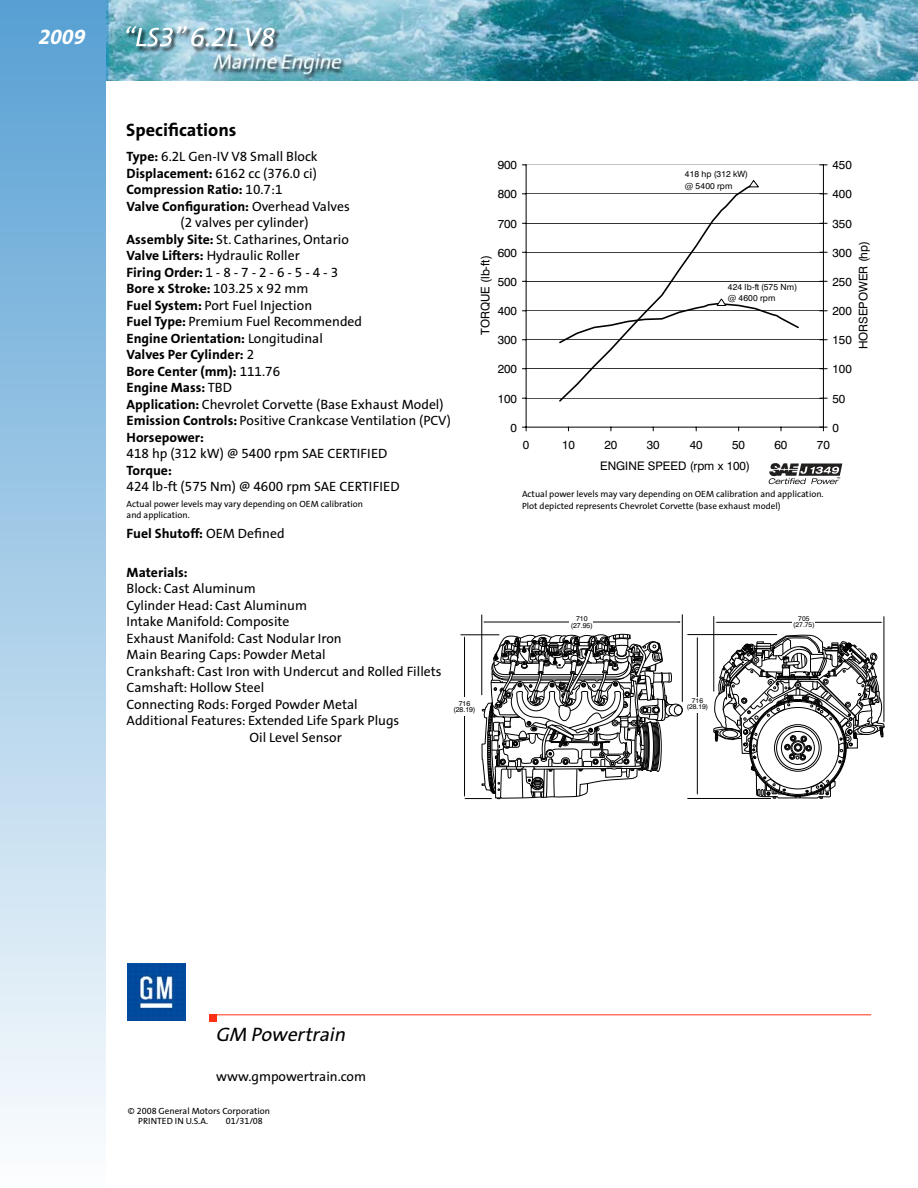
<style>
.page{position:relative;width:918px;height:1188px;background:#fff}
.page>*{position:absolute;margin:0;border:0;box-sizing:border-box;transform-origin:0 0}
.t1{font:italic 700 21px "GM Sans";color:#fff}
.t2{font:italic 19.5px "GM Sans";color:#000}
.t3{font:700 18px "GM Sans";color:#000}
.t4{font:13.5px "GM Sans";color:#000}
.t5{font:700 13.5px "GM Sans";color:#000}
.t6{font:11.85px "Swiss 721 BT";color:#000}
.t7{font:9px/10.8px "GM Sans";color:#000}
.t8{font:8.55px/11.2px "Swiss 721 BT";letter-spacing:.01em;color:#000}
.t9{font:7.05px/6.8px "Swiss 721 BT";color:#000;text-align:center}
.t10{font:6.9px/6.4px "Swiss 721 BT";color:#000;text-align:center}
.s1{font-weight:700}
.s2{font-weight:400}
</style>
<div class="page">
<img style="left:106px;top:0;width:812px;height:81px">
<div style="left:126px;top:26px;width:161px;height:33px;background:#000;opacity:.75"></div>
<svg style="left:126px;top:26px;width:149px;height:20px"></svg>
<hr style="left:526px;top:398px;width:297px;height:1px;background:#000">
<hr style="left:526px;top:369px;width:297px;height:1px;background:#000">
<hr style="left:526px;top:340px;width:297px;height:1px;background:#000">
<hr style="left:526px;top:311px;width:297px;height:1px;background:#000">
<hr style="left:526px;top:281px;width:297px;height:1px;background:#000">
<hr style="left:526px;top:252px;width:297px;height:1px;background:#000">
<hr style="left:526px;top:223px;width:297px;height:1px;background:#000">
<hr style="left:526px;top:194px;width:297px;height:1px;background:#000">
<div style="left:526px;top:165px;width:298px;height:262px;border:1px solid #fff"></div>
<hr style="left:526px;top:165px;width:1px;height:262px;background:#000">
<hr style="left:526px;top:427px;width:297px;height:1px;background:#000">
<hr style="left:823px;top:165px;width:1px;height:262px;background:#000">
<svg style="left:820px;top:427px;width:7px;height:4px"></svg>
<svg style="left:558px;top:186px;width:200px;height:216px"></svg>
<svg style="left:748px;top:180px;width:11px;height:7px"></svg>
<svg style="left:558px;top:298px;width:242px;height:47px"></svg>
<svg style="left:769px;top:463px;width:73px;height:21px"></svg>
<div style="left:0;top:0;width:106px;height:1188px;background:linear-gradient(to bottom,#57a0d3,#fcfefe)"></div>
<img style="left:128px;top:964px;width:58px;height:57px">
<div style="left:209px;top:1014px;width:8px;height:8px;background:#ff3016"></div>
<hr style="left:210px;top:1014px;width:661px;height:1px;background:#ff3016">
<hr style="left:485px;top:622px;width:194px;height:1px;background:#000">
<div style="left:570px;top:615px;width:23px;height:16px;background:#fff"></div>
<div style="left:674px;top:705px;width:8px;height:10px;border:1px solid #000;border-radius:50%"></div>
<div style="left:669px;top:704px;width:13px;height:12px;border:1px solid #000;border-radius:50%"></div>
<hr style="left:482px;top:615px;width:1px;height:80px;background:#000">
<hr style="left:682px;top:614px;width:1px;height:88px;background:#000">
<hr style="left:461px;top:635px;width:38px;height:1px;background:#000">
<svg style="left:464px;top:633px;width:210px;height:166px"></svg>
<svg style="left:713px;top:634px;width:172px;height:165px"></svg>
<hr style="left:714px;top:616px;width:1px;height:76px;background:#000">
<hr style="left:884px;top:616px;width:1px;height:106px;background:#000">
<hr style="left:717px;top:622px;width:164px;height:1px;background:#000">
<div style="left:792px;top:615px;width:23px;height:15px;background:#fff"></div>
<hr style="left:687px;top:634px;width:90px;height:1px;background:#000">
<hr style="left:687px;top:798px;width:84px;height:1px;background:#000">
<hr style="left:697px;top:638px;width:1px;height:156px;background:#000">
<div style="left:686px;top:697px;width:22px;height:15px;background:#fff"></div>
<h1 class="t1" style="left:38px;top:24px;width:49px">2009</h1>
<h3 class="t3" style="left:126px;top:119px;width:112px">Specifications</h3>
<p class="t4" style="left:127px;top:149px;width:193px"><span class="s1">Type:</span> 6.2L Gen-IV V8 Small Block</p>
<p class="t4" style="left:127px;top:165px;width:192px"><span class="s1">Displacement:</span> 6162 cc (376.0 ci)</p>
<p class="t5" style="left:127px;top:182px;width:157px">Compression Ratio: <span class="s2">10.7:1</span></p>
<p class="t5" style="left:127px;top:198px;width:225px">Valve Configuration: <span class="s2">Overhead Valves</span></p>
<p class="t4" style="left:181px;top:215px;width:130px">(2 valves per cylinder)</p>
<p class="t4" style="left:127px;top:231px;width:224px"><span class="s1">Assembly Site:</span> St. Catharines, Ontario</p>
<p class="t4" style="left:127px;top:248px;width:175px"><span class="s1">Valve Lifters:</span> Hydraulic Roller</p>
<p class="t4" style="left:127px;top:264px;width:213px"><span class="s1">Firing Order:</span> 1 - 8 - 7 - 2 - 6 - 5 - 4 - 3</p>
<p class="t5" style="left:127px;top:281px;width:183px">Bore x Stroke: <span class="s2">103.25 x 92 mm</span></p>
<p class="t4" style="left:127px;top:297px;width:187px"><span class="s1">Fuel System:</span> Port Fuel Injection</p>
<p class="t4" style="left:127px;top:314px;width:237px"><span class="s1">Fuel Type:</span> Premium Fuel Recommended</p>
<p class="t5" style="left:127px;top:330px;width:198px">Engine Orientation: <span class="s2">Longitudinal</span></p>
<p class="t5" style="left:127px;top:347px;width:129px">Valves Per Cylinder: <span class="s2">2</span></p>
<p class="t5" style="left:127px;top:363px;width:155px">Bore Center (mm): <span class="s2">111.76</span></p>
<p class="t5" style="left:127px;top:380px;width:107px">Engine Mass: <span class="s2">TBD</span></p>
<p class="t4" style="left:127px;top:396px;width:319px"><span class="s1">Application:</span> Chevrolet Corvette (Base Exhaust Model)</p>
<p class="t4" style="left:127px;top:413px;width:326px"><span class="s1">Emission Controls:</span> Positive Crankcase Ventilation (PCV)</p>
<p class="t5" style="left:127px;top:429px;width:79px">Horsepower:</p>
<p class="t4" style="left:127px;top:446px;width:262px">418 hp (312 kW) @ 5400 rpm SAE CERTIFIED</p>
<p class="t5" style="left:127px;top:462px;width:47px">Torque:</p>
<p class="t4" style="left:127px;top:479px;width:275px">424 lb-ft (575 Nm) @ 4600 rpm SAE CERTIFIED</p>
<p class="t7" style="left:127px;top:499px;width:238px">Actual power levels may vary depending on OEM calibration and application.</p>
<p class="t5" style="left:127px;top:525px;width:159px">Fuel Shutoff: <span class="s2">OEM Defined</span></p>
<p class="t5" style="left:127px;top:564px;width:63px">Materials:</p>
<p class="t4" style="left:127px;top:581px;width:131px">Block: Cast Aluminum</p>
<p class="t4" style="left:127px;top:597px;width:182px">Cylinder Head: Cast Aluminum</p>
<p class="t4" style="left:127px;top:614px;width:164px">Intake Manifold: Composite</p>
<p class="t4" style="left:127px;top:630px;width:217px">Exhaust Manifold: Cast Nodular Iron</p>
<p class="t4" style="left:127px;top:647px;width:201px">Main Bearing Caps: Powder Metal</p>
<p class="t4" style="left:127px;top:663px;width:317px">Crankshaft: Cast Iron with Undercut and Rolled Fillets</p>
<p class="t4" style="left:127px;top:680px;width:139px">Camshaft: Hollow Steel</p>
<p class="t4" style="left:127px;top:696px;width:233px">Connecting Rods: Forged Powder Metal</p>
<p class="t4" style="left:127px;top:713px;width:274px">Additional Features: Extended Life Spark Plugs</p>
<p class="t4" style="left:250px;top:729px;width:94px">Oil Level Sensor</p>
<p class="t6" style="left:498px;top:158px;width:21px">900</p>
<p class="t6" style="left:833px;top:158px;width:21px">450</p>
<p class="t8" style="left:685px;top:169px;width:65px">418 hp (312 kW) @ 5400 rpm</p>
<p class="t6" style="left:498px;top:187px;width:21px">800</p>
<p class="t6" style="left:833px;top:187px;width:21px">400</p>
<p class="t6" style="left:498px;top:216px;width:21px">700</p>
<p class="t6" style="left:833px;top:216px;width:21px">350</p>
<p class="t6" style="left:856px;top:349px;width:110px;rotate:-90deg">HORSEPOWER (hp)</p>
<p class="t6" style="left:498px;top:245px;width:21px">600</p>
<p class="t6" style="left:833px;top:245px;width:21px">300</p>
<p class="t6" style="left:478px;top:335px;width:82px;rotate:-90deg">TORQUE (lb-ft)</p>
<p class="t6" style="left:498px;top:274px;width:21px">500</p>
<p class="t6" style="left:833px;top:274px;width:21px">250</p>
<p class="t8" style="left:728px;top:281px;width:71px">424 lb-ft (575 Nm) @ 4600 rpm</p>
<p class="t6" style="left:498px;top:304px;width:21px">400</p>
<p class="t6" style="left:833px;top:304px;width:21px">200</p>
<p class="t6" style="left:498px;top:333px;width:21px">300</p>
<p class="t6" style="left:833px;top:333px;width:21px">150</p>
<p class="t6" style="left:498px;top:362px;width:21px">200</p>
<p class="t6" style="left:833px;top:362px;width:21px">100</p>
<p class="t6" style="left:498px;top:391px;width:21px">100</p>
<p class="t6" style="left:833px;top:391px;width:14px">50</p>
<p class="t6" style="left:511px;top:420px;width:8px">0</p>
<p class="t6" style="left:833px;top:420px;width:8px">0</p>
<p class="t6" style="left:523px;top:438px;width:8px">0</p>
<p class="t6" style="left:562px;top:438px;width:14px">10</p>
<p class="t6" style="left:604px;top:438px;width:14px">20</p>
<p class="t6" style="left:647px;top:438px;width:14px">30</p>
<p class="t6" style="left:690px;top:438px;width:14px">40</p>
<p class="t6" style="left:732px;top:438px;width:14px">50</p>
<p class="t6" style="left:774px;top:438px;width:14px">60</p>
<p class="t6" style="left:817px;top:438px;width:14px">70</p>
<p class="t6" style="left:600px;top:458px;width:151px">ENGINE SPEED (rpm x 100)</p>
<p class="t7" style="left:522px;top:488px;width:303px;line-height:12.3px">Actual power levels may vary depending on OEM calibration and application.<br>Plot depicted represents Chevrolet Corvette (base exhaust model)</p>
<p class="t10" style="left:793px;top:615px;width:23px">705 (27.75)</p>
<p class="t9" style="left:571px;top:615px;width:24px">710 (27.95)</p>
<p class="t10" style="left:687px;top:697px;width:23px">716 (28.19)</p>
<p class="t9" style="left:453px;top:700px;width:24px">716 (28.19)</p>
<h2 class="t2" style="left:217px;top:1023px;width:131px">GM Powertrain</h2>
<p class="t4" style="left:216px;top:1068px;width:151px">www.gmpowertrain.com</p>
<p class="t7" style="left:138px;top:1105px;width:133px;text-indent:-11px">© 2008 General Motors Corporation<br>PRINTED IN U.S.A.</p>
<p class="t7" style="left:226px;top:1116px;width:39px">01/31/08</p>
</div>
